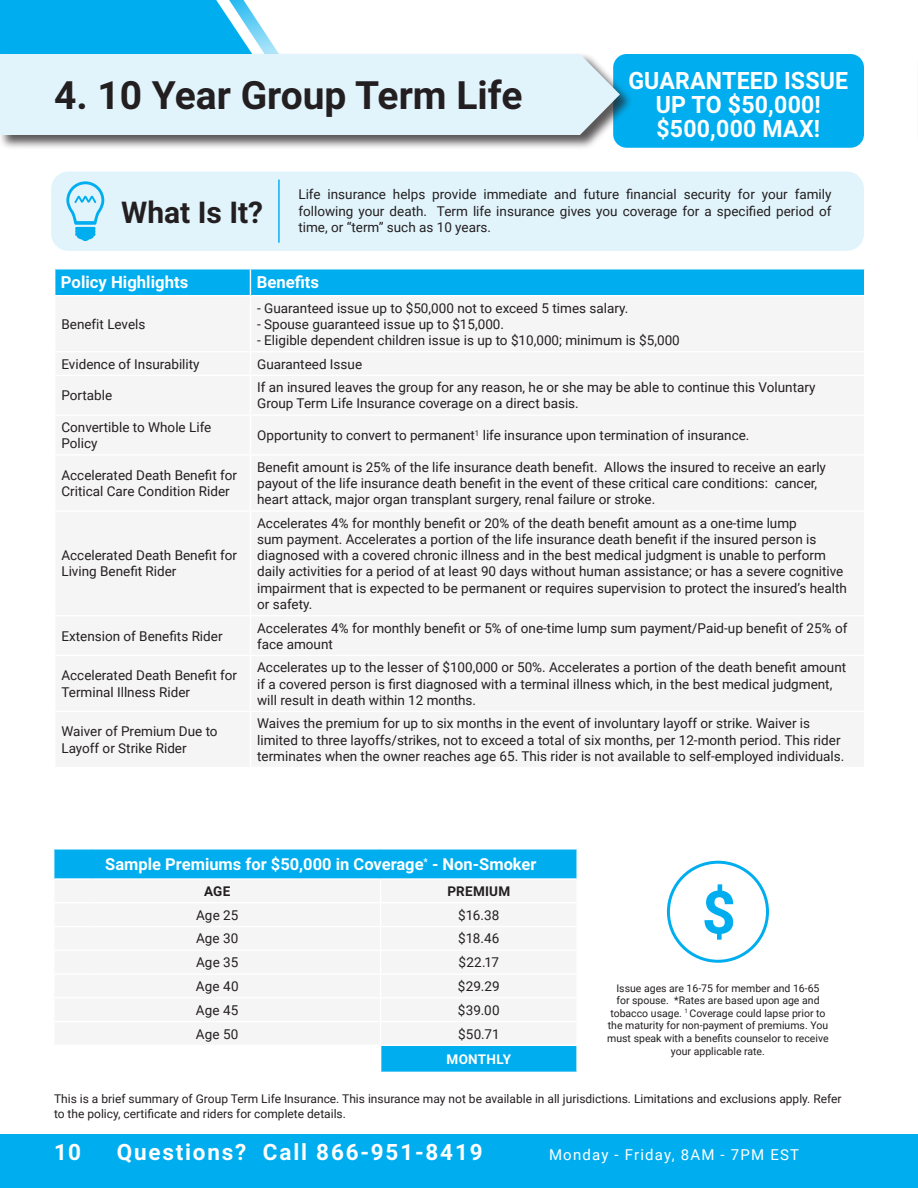
<style>
.page{position:relative;width:918px;height:1188px;background:#fff}
.page>*{position:absolute;margin:0;border:0;box-sizing:border-box;transform-origin:0 0}
.HEADERS{font:700 59.55px "Roboto";color:#00aeef}
.t1{font:700 39px "Roboto";color:#231f20}
.HEADERS-2{font:700 30px "Roboto";color:#231f20}
.t2{font:700 24px "Roboto";letter-spacing:.01em;color:#fff;scale:.96 1}
.t3{font:700 22.5px "Roboto";letter-spacing:.08em;color:#fff}
.t4{font:700 16.65px "Roboto";color:#fff}
.HEADERS-3{font:700 16.5px "Roboto";color:#fff}
.t5{font:15px "Roboto";letter-spacing:.08em;color:#fff}
.CONTENTS{font:13.5px/16.2px "Roboto";color:#231f20}
.CONTENTS-2{font:700 13.5px "Roboto";letter-spacing:.02em;color:#231f20}
.CONTENTS-3{font:700 13.5px "Roboto";letter-spacing:.015em;color:#fff}
.t6{font:12px/14.4px "Roboto";color:#231f20}
.t7{font:10.5px/12.6px "Roboto";color:#231f20;text-align:center}
</style>
<div class="page">
<div style="left:0;top:1134px;width:918px;height:54px;background:#00aeef"></div>
<div style="left:51px;top:172px;width:813px;height:79px;background:#e1f4fc;border-radius:17px"></div>
<svg style="left:66px;top:181px;width:38px;height:60px"></svg>
<hr style="left:278px;top:180px;width:2px;height:63px;background:#00aeef">
<div style="left:667px;top:861px;width:102px;height:102px;border:3px solid #00aeef;border-radius:50%"></div>
<svg style="left:54px;top:850px;width:522px;height:222px;fill:#00aeef"></svg>
<div style="left:55px;top:880px;width:521px;height:165px;background:#f5f5f6"></div>
<svg style="left:53px;top:850px;width:1px;height:28px"></svg>
<hr style="left:53px;top:880px;width:2px;height:22px;background:#fff">
<hr style="left:53px;top:878px;width:40px;height:2px;background:#fff">
<hr style="left:93px;top:878px;width:288px;height:2px;background:#fff">
<hr style="left:381px;top:878px;width:197px;height:2px;background:#fff">
<hr style="left:53px;top:903px;width:2px;height:23px;background:#fff">
<hr style="left:53px;top:902px;width:40px;height:1px;background:#fff">
<hr style="left:93px;top:902px;width:288px;height:1px;background:#fff">
<hr style="left:381px;top:902px;width:197px;height:1px;background:#fff">
<hr style="left:53px;top:927px;width:2px;height:23px;background:#fff">
<hr style="left:53px;top:926px;width:40px;height:1px;background:#fff">
<hr style="left:93px;top:926px;width:288px;height:1px;background:#fff">
<hr style="left:381px;top:926px;width:197px;height:1px;background:#fff">
<hr style="left:53px;top:951px;width:2px;height:22px;background:#fff">
<hr style="left:53px;top:950px;width:40px;height:1px;background:#fff">
<hr style="left:93px;top:950px;width:288px;height:1px;background:#fff">
<hr style="left:381px;top:950px;width:197px;height:1px;background:#fff">
<hr style="left:53px;top:975px;width:2px;height:22px;background:#fff">
<hr style="left:53px;top:973px;width:40px;height:2px;background:#fff">
<hr style="left:93px;top:973px;width:288px;height:2px;background:#fff">
<hr style="left:381px;top:973px;width:197px;height:2px;background:#fff">
<hr style="left:53px;top:998px;width:2px;height:23px;background:#fff">
<hr style="left:53px;top:997px;width:40px;height:1px;background:#fff">
<hr style="left:93px;top:997px;width:288px;height:1px;background:#fff">
<hr style="left:381px;top:997px;width:197px;height:1px;background:#fff">
<hr style="left:53px;top:1022px;width:2px;height:23px;background:#fff">
<hr style="left:53px;top:1021px;width:40px;height:1px;background:#fff">
<hr style="left:93px;top:1021px;width:288px;height:1px;background:#fff">
<hr style="left:381px;top:1021px;width:197px;height:1px;background:#fff">
<hr style="left:53px;top:1046px;width:2px;height:26px;background:#fff">
<hr style="left:53px;top:1045px;width:40px;height:1px;background:#fff">
<svg style="left:92px;top:1046px;width:1px;height:26px"></svg>
<hr style="left:93px;top:1045px;width:288px;height:1px;background:#fff">
<svg style="left:380px;top:880px;width:1px;height:192px"></svg>
<hr style="left:381px;top:1045px;width:197px;height:1px;background:#fff">
<div style="left:613px;top:54px;width:251px;height:94px;background:#00aeef;border-radius:14px"></div>
<svg style="left:0;top:0;width:278px;height:52px;background:#21b8f1"></svg>
<div style="left:0;top:52px;width:634px;height:98px;background:#231f20;opacity:.75"></div>
<div style="left:0;top:54px;width:620px;height:81px;background:#e1f4fc"></div>
<div style="left:54px;top:269px;width:811px;height:26px;background:#00aeef"></div>
<p class="t1" style="left:54px;top:68px;width:470px">4. 10 Year Group Term Life</p>
<p class="t2" style="left:628px;top:64px;width:231px">GUARANTEED ISSUE</p>
<p class="t2" style="left:656px;top:88px;width:174px">UP TO $50,000!</p>
<p class="t2" style="left:656px;top:112px;width:172px">$500,000 MAX!</p>
<p class="HEADERS-2" style="left:121px;top:191px;width:144px">What Is It?</p>
<p class="CONTENTS" style="left:298px;top:186px;width:535px;text-align:justify">Life insurance helps provide immediate and future financial security for your family following your death. Term life insurance gives you coverage for a specified period of time, or “term” such as 10 years.</p>
<p class="t4" style="left:61px;top:271px;width:129px">Policy Highlights</p>
<p class="t4" style="left:257px;top:271px;width:64px">Benefits</p>
<p class="CONTENTS" style="left:61px;top:315px;width:86px">Benefit Levels</p>
<p class="CONTENTS" style="left:257px;top:299px;width:373px">- Guaranteed issue up to $50,000 not to exceed 5 times salary.</p>
<p class="CONTENTS" style="left:257px;top:315px;width:248px">- Spouse guaranteed issue up to $15,000.</p>
<p class="CONTENTS" style="left:257px;top:332px;width:424px">- Eligible dependent children issue is up to $10,000; minimum is $5,000</p>
<p class="CONTENTS" style="left:61px;top:355px;width:140px">Evidence of Insurability</p>
<p class="CONTENTS" style="left:257px;top:355px;width:106px">Guaranteed Issue</p>
<p class="CONTENTS" style="left:61px;top:387px;width:52px">Portable</p>
<p class="CONTENTS" style="left:257px;top:379px;width:560px">If an insured leaves the group for any reason, he or she may be able to continue this Voluntary<br>Group Term Life Insurance coverage on a direct basis.</p>
<p class="CONTENTS" style="left:61px;top:419px;width:151px">Convertible to Whole Life<br>Policy</p>
<p class="CONTENTS" style="left:257px;top:427px;width:494px">Opportunity to convert to permanent<sup>1</sup> life insurance upon termination of insurance.</p>
<p class="CONTENTS" style="left:61px;top:467px;width:177px">Accelerated Death Benefit for<br>Critical Care Condition Rider</p>
<p class="CONTENTS" style="left:257px;top:458px;width:570px">Benefit amount is 25% of the life insurance death benefit. Allows the insured to receive an early payout of the life insurance death benefit in the event of these critical care conditions: cancer, heart attack, major organ transplant surgery, renal failure or stroke.</p>
<p class="CONTENTS" style="left:61px;top:547px;width:177px">Accelerated Death Benefit for<br>Living Benefit Rider</p>
<p class="CONTENTS" style="left:257px;top:514px;width:591px">Accelerates 4% for monthly benefit or 20% of the death benefit amount as a one-time lump<br>sum payment. Accelerates a portion of the life insurance death benefit if the insured person is diagnosed with a covered chronic illness and in the best medical judgment is unable to perform daily activities for a period of at least 90 days without human assistance; or has a severe cognitive impairment that is expected to be permanent or requires supervision to protect the insured’s health or safety.</p>
<p class="CONTENTS" style="left:61px;top:627px;width:163px">Extension of Benefits Rider</p>
<p class="CONTENTS" style="left:257px;top:619px;width:592px">Accelerates 4% for monthly benefit or 5% of one-time lump sum payment/Paid-up benefit of 25% of face amount</p>
<p class="CONTENTS" style="left:61px;top:667px;width:177px">Accelerated Death Benefit for<br>Terminal Illness Rider</p>
<p class="CONTENTS" style="left:257px;top:659px;width:591px">Accelerates up to the lesser of $100,000 or 50%. Accelerates a portion of the death benefit amount if a covered person is first diagnosed with a terminal illness which, in the best medical judgment, will result in death within 12 months.</p>
<p class="CONTENTS" style="left:61px;top:723px;width:158px">Waiver of Premium Due to<br>Layoff or Strike Rider</p>
<p class="CONTENTS" style="left:257px;top:715px;width:589px">Waives the premium for up to six months in the event of involuntary layoff or strike. Waiver is limited to three layoffs/strikes, not to exceed a total of six months, per 12-month period. This rider terminates when the owner reaches age 65. This rider is not available to self-employed individuals.</p>
<p class="HEADERS-3" style="left:105px;top:853px;width:433px">Sample Premiums for $50,000 in Coverage<sup>*</sup> - Non-Smoker</p>
<p class="CONTENTS-2" style="left:204px;top:882px;width:28px">AGE</p>
<p class="CONTENTS-2" style="left:447px;top:882px;width:64px">PREMIUM</p>
<p class="CONTENTS" style="left:196px;top:906px;width:44px">Age 25</p>
<p class="CONTENTS" style="left:458px;top:906px;width:43px">$16.38</p>
<p class="CONTENTS" style="left:196px;top:930px;width:44px">Age 30</p>
<p class="CONTENTS" style="left:458px;top:930px;width:43px">$18.46</p>
<p class="CONTENTS" style="left:196px;top:954px;width:44px">Age 35</p>
<p class="CONTENTS" style="left:459px;top:954px;width:42px">$22.17</p>
<p class="CONTENTS" style="left:196px;top:978px;width:44px">Age 40</p>
<p class="CONTENTS" style="left:458px;top:978px;width:43px">$29.29</p>
<p class="CONTENTS" style="left:196px;top:1001px;width:44px">Age 45</p>
<p class="CONTENTS" style="left:458px;top:1001px;width:43px">$39.00</p>
<p class="CONTENTS" style="left:196px;top:1025px;width:44px">Age 50</p>
<p class="CONTENTS" style="left:458px;top:1025px;width:43px">$50.71</p>
<p class="CONTENTS-3" style="left:447px;top:1050px;width:66px">MONTHLY</p>
<p class="HEADERS" style="left:702px;top:871px;width:36px">$</p>
<p class="t7" style="left:607px;top:981px;width:223px">Issue ages are 16-75 for member and 16-65<br>for spouse. *Rates are based upon age and tobacco usage. <sup>1</sup> Coverage could lapse prior to the maturity for non-payment of premiums. You must speak with a benefits counselor to receive your applicable rate.</p>
<p class="t6" style="left:54px;top:1091px;width:789px">This is a brief summary of Group Term Life Insurance. This insurance may not be available in all jurisdictions. Limitations and exclusions apply. Refer to the policy, certificate and riders for complete details.</p>
<h3 class="t3" style="left:54px;top:1136px;width:29px">10</h3>
<h3 class="t3" style="left:117px;top:1137px;width:367px">Questions? Call 866-951-8419</h3>
<p class="t5" style="left:549px;top:1144px;width:252px">Monday - Friday, 8AM - 7PM EST</p>
</div>
